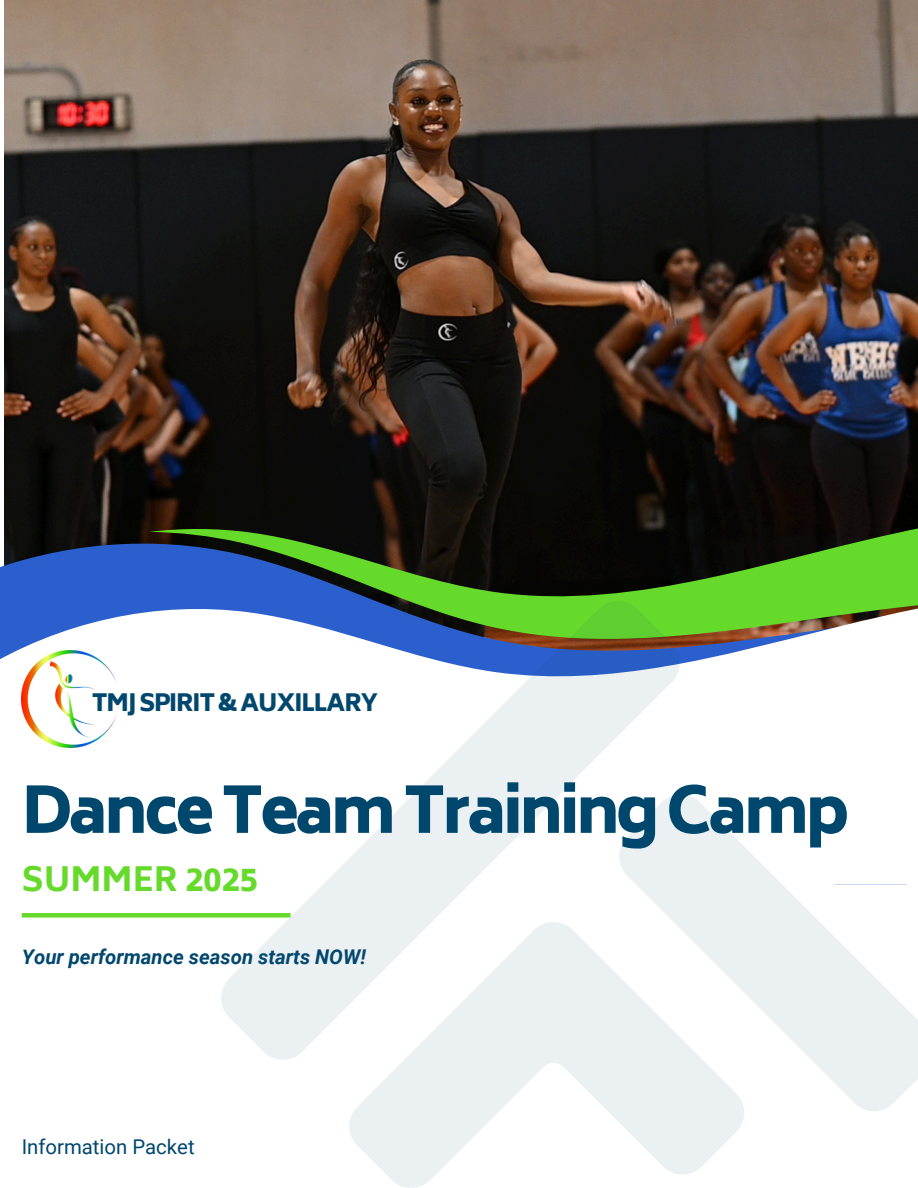
<style>
.page{position:relative;width:918px;height:1188px;background:#fff}
.page>*{position:absolute;margin:0;border:0;box-sizing:border-box;transform-origin:0 0}
.t1{font:800 62.55px "Biryani";letter-spacing:-.05em;color:#00476e}
.t2{font:800 33px "Biryani";color:#66da2b}
.t3{font:800 23.7px "Biryani";letter-spacing:-.05em;color:#00476e}
.t4{font:italic 700 20.4px "Roboto";color:#00476e}
.t5{font:20.4px "Roboto";color:#00476e}
</style>
<div class="page">
<img style="left:4px;top:0;width:914px;height:535px">
<svg style="left:149px;top:528px;width:769px;height:7px;background:#151e0a"></svg>
<svg style="left:0;top:535px;width:918px;height:65px;background:#2d5944"></svg>
<svg style="left:0;top:600px;width:918px;height:148px"></svg>
<svg style="left:221px;top:601px;width:697px;height:587px"></svg>
<div style="left:22px;top:913px;width:269px;height:5px;background:#66da2b"></div>
<img style="left:22px;top:651px;width:94px;height:96px">
<p class="t3" style="left:92px;top:689px;width:288px">TMJ SPIRIT &amp; AUXILLARY</p>
<p class="t1" style="left:22px;top:775px;width:829px">Dance Team Training Camp</p>
<h3 class="t2" style="left:22px;top:861px;width:238px">SUMMER 2025</h3>
<p class="t4" style="left:22px;top:945px;width:346px">Your performance season starts NOW!</p>
<h1 class="t5" style="left:22px;top:1135px;width:174px">Information Packet</h1>
</div>
